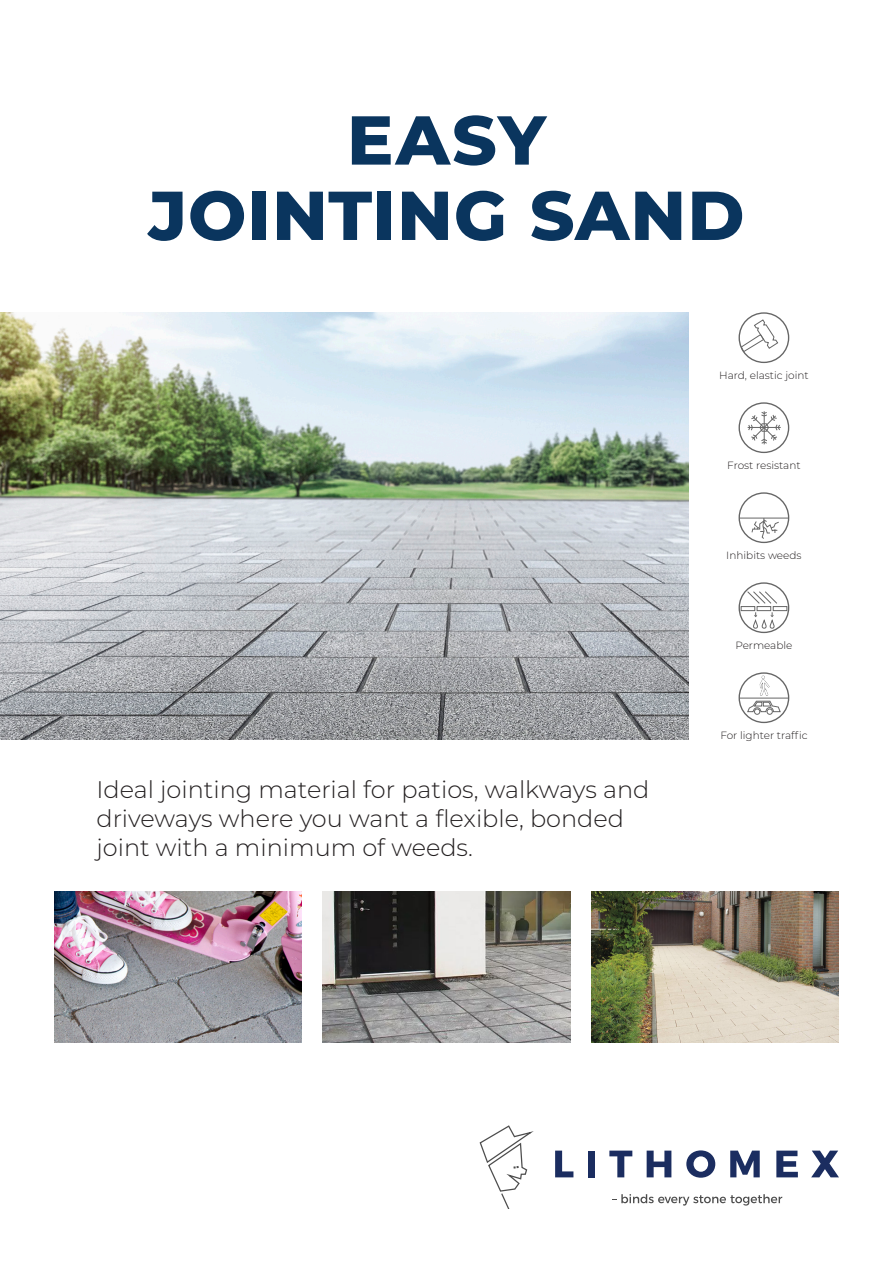
<style>
.page{position:relative;width:893px;height:1263px;background:#fff}
.page>*{position:absolute;margin:0;border:0;box-sizing:border-box;transform-origin:0 0}
.t1{font:800 69px "Montserrat";letter-spacing:.015em;color:#0a355e}
.t2{font:300 24px "Montserrat";color:#231f20}
.t3{font:300 10.5px "Montserrat";color:#231f20}
</style>
<div class="page">
<img style="left:0;top:312px;width:689px;height:427px">
<img style="left:54px;top:891px;width:247px;height:151px">
<img style="left:591px;top:891px;width:248px;height:151px">
<img style="left:323px;top:891px;width:247px;height:151px">
<div style="left:738px;top:312px;width:51px;height:51px;border:1px solid #666;border-radius:50%"></div>
<svg style="left:740px;top:319px;width:38px;height:34px"></svg>
<div style="left:738px;top:402px;width:51px;height:51px;border:1px solid #666;border-radius:50%"></div>
<svg style="left:747px;top:411px;width:34px;height:33px"></svg>
<div style="left:738px;top:492px;width:51px;height:51px;border:1px solid #666;border-radius:50%"></div>
<svg style="left:751px;top:517px;width:29px;height:23px"></svg>
<hr style="left:739px;top:518px;width:49px;height:1px;background:#666">
<svg style="left:746px;top:590px;width:31px;height:14px"></svg>
<div style="left:738px;top:582px;width:51px;height:51px;border:1px solid #666;border-radius:50%"></div>
<div style="left:773px;top:606px;width:14px;height:5px;border:1px solid #666"></div>
<div style="left:757px;top:606px;width:14px;height:5px;border:1px solid #666"></div>
<div style="left:741px;top:606px;width:14px;height:5px;border:1px solid #666"></div>
<svg style="left:751px;top:612px;width:24px;height:18px"></svg>
<div style="left:738px;top:672px;width:51px;height:51px;border:1px solid #666;border-radius:50%"></div>
<hr style="left:739px;top:698px;width:49px;height:1px;background:#666">
<svg style="left:747px;top:700px;width:34px;height:15px"></svg>
<img style="left:755px;top:675px;width:18px;height:21px">
<svg style="left:612px;top:1194px;width:170px;height:11px"></svg>
<svg style="left:555px;top:1150px;width:18px;height:27px"></svg>
<div style="left:588px;top:1150px;width:7px;height:27px;background:#1b2d60"></div>
<svg style="left:609px;top:1150px;width:23px;height:27px"></svg>
<svg style="left:647px;top:1150px;width:24px;height:27px"></svg>
<svg style="left:686px;top:1150px;width:29px;height:28px"></svg>
<svg style="left:730px;top:1150px;width:30px;height:27px"></svg>
<svg style="left:776px;top:1150px;width:22px;height:27px"></svg>
<svg style="left:811px;top:1150px;width:28px;height:27px"></svg>
<svg style="left:479px;top:1125px;width:55px;height:84px"></svg>
<p class="t1" style="left:347px;top:90px;width:200px">EASY</p>
<p class="t1" style="left:148px;top:165px;width:597px">JOINTING SAND</p>
<p class="t3" style="left:719px;top:368px;width:91px">Hard, elastic joint</p>
<p class="t3" style="left:727px;top:458px;width:75px">Frost resistant</p>
<p class="t3" style="left:726px;top:548px;width:77px">Inhibits weeds</p>
<p class="t3" style="left:735px;top:638px;width:59px">Permeable</p>
<p class="t2" style="left:97px;top:773px;width:554px">Ideal jointing material for patios, walkways and</p>
<p class="t2" style="left:97px;top:802px;width:529px">driveways where you want a flexible, bonded</p>
<p class="t2" style="left:97px;top:831px;width:378px">joint with a minimum of weeds.</p>
<p class="t3" style="left:720px;top:728px;width:89px">For lighter traffic</p>
</div>
